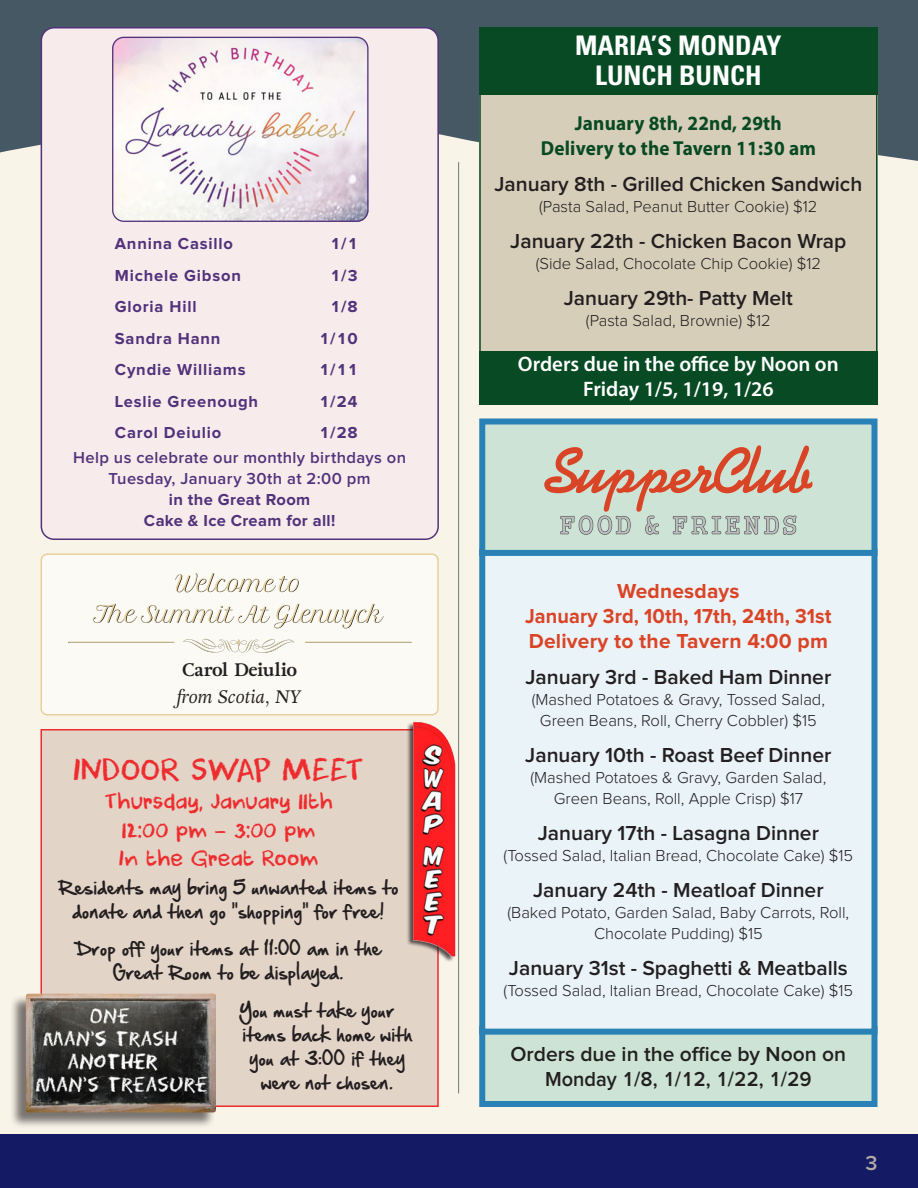
<style>
.page{position:relative;width:918px;height:1188px;background:#fff}
.page>*{position:absolute;margin:0;border:0;box-sizing:border-box;transform-origin:0 0}
.t1{font:30px "DK Cool Crayon";color:#ee2b2d}
.t2{font:700 condensed 27px/30px "Univers LT Pro";color:#fff;text-align:center}
.supper_club_entre{font:600 21px/25.2px "Proxima Nova";color:#231f20;text-align:center}
.t3{font:700 21px/25.2px "Proxima Nova";letter-spacing:.01em;color:#da4426;text-align:center}
.t4{font:21px "DK Cool Crayon";color:#ee2b2d}
.supper_club_entre-2{font:600 21px/25.2px "Myriad Pro";color:#fff;text-align:center}
.t5{font:600 21px "Proxima Nova";color:#b3a8a2}
.t6{font:700 20.25px/24.3px "Myriad Pro";letter-spacing:.01em;color:#074a23;text-align:center;scale:.95 1}
.t7{font:italic 18px/27px "Adriane Text";letter-spacing:.01em;color:#231f20}
.supper_club_detail{font:300 16.5px/21px "Proxima Nova";color:#231f20;text-align:center}
.t8{font:16.5px/24px "Hand Of Sean";letter-spacing:.06em;color:#231f20;text-align:center}
.t9{font:700 16.5px "Proxima Nova";letter-spacing:.05em;color:#52327b}
.t10{font:600 16.5px/21px "Proxima Nova";letter-spacing:.025em;color:#52327b;text-align:center}
.s1{font-weight:700}
.s2{font-weight:700;font-style:normal}
</style>
<div class="page">
<div style="left:0;top:0;width:918px;height:202px;background:#475865"></div>
<div style="left:0;top:106px;width:918px;height:1028px;background:#f9f4e8"></div>
<hr style="left:0;top:153px;width:4px;height:1035px;background:#f9f4e8">
<div style="left:0;top:1134px;width:918px;height:54px;background:#141b64"></div>
<div style="left:41px;top:28px;width:397px;height:511px;background:#f7ebeb;border-radius:13px"></div>
<div style="left:41px;top:27px;width:398px;height:513px;border:2px solid #52327b;border-radius:13px"></div>
<img style="left:112px;top:37px;width:255px;height:185px">
<div style="left:112px;top:37px;width:257px;height:185px;border:1px solid #52327b;border-radius:11px"></div>
<hr style="left:458px;top:162px;width:1px;height:931px;background:#6e7c73">
<div style="left:479px;top:1026px;width:399px;height:81px;background:#cce3d5;border:6px solid #2a81b6"></div>
<div style="left:482px;top:552px;width:392px;height:480px;background:#eaf3f8"></div>
<div style="left:479px;top:549px;width:399px;height:486px;border:6px solid #2a81b6"></div>
<div style="left:479px;top:418px;width:399px;height:138px;background:#cce3d5;border:6px solid #2a81b6"></div>
<svg style="left:544px;top:445px;width:268px;height:105px"></svg>
<div style="left:479px;top:91px;width:399px;height:264px;background:#d7ceba"></div>
<div style="left:479px;top:27px;width:399px;height:67px;background:#074a23"></div>
<div style="left:479px;top:351px;width:399px;height:54px;background:#074a23"></div>
<div style="left:41px;top:554px;width:397px;height:161px;background:#fbfaf4;border-radius:6px"></div>
<div style="left:40px;top:554px;width:399px;height:162px;border:2px solid #e7d09b;border-radius:6px"></div>
<svg style="left:183px;top:639px;width:111px;height:14px"></svg>
<hr style="left:305px;top:642px;width:106px;height:1px;background:#e7d09b">
<hr style="left:68px;top:642px;width:106px;height:1px;background:#475865">
<hr style="left:69px;top:642px;width:105px;height:1px;background:#e7d09b">
<svg style="left:93px;top:604px;width:291px;height:24px"></svg>
<svg style="left:175px;top:573px;width:124px;height:19px"></svg>
<div style="left:40px;top:729px;width:399px;height:378px;background:#e3d4c8;border:2px solid #ee2b2d"></div>
<div style="left:10px;top:995px;width:205px;height:134px;background:#231f20;opacity:.6"></div>
<img style="left:26px;top:994px;width:190px;height:118px">
<img style="left:404px;top:720px;width:57px;height:240px">
<div style="left:479px;top:27px;width:399px;height:378px;border:2px solid #074a23"></div>
<p class="t9" style="left:115px;top:236px;width:120px">Annina Casillo</p>
<p class="t9" style="left:330px;top:236px;width:29px">1/1</p>
<p class="t9" style="left:115px;top:268px;width:128px">Michele Gibson</p>
<p class="t9" style="left:330px;top:268px;width:29px">1/3</p>
<p class="t9" style="left:115px;top:299px;width:83px">Gloria Hill</p>
<p class="t9" style="left:330px;top:299px;width:29px">1/8</p>
<p class="t9" style="left:115px;top:331px;width:107px">Sandra Hann</p>
<p class="t9" style="left:319px;top:331px;width:40px">1/10</p>
<p class="t9" style="left:115px;top:362px;width:132px">Cyndie Williams</p>
<p class="t9" style="left:319px;top:362px;width:40px">1/11</p>
<p class="t9" style="left:115px;top:394px;width:145px">Leslie Greenough</p>
<p class="t9" style="left:319px;top:394px;width:40px">1/24</p>
<p class="t9" style="left:115px;top:425px;width:108px">Carol Deiulio</p>
<p class="t9" style="left:319px;top:425px;width:40px">1/28</p>
<p class="t10" style="left:73px;top:448px;width:334px">Help us celebrate our monthly birthdays on<br>Tuesday, January 30th at 2:00 pm<br><span class="s1">in the Great Room<br>Cake &amp; Ice Cream for all!</span></p>
<p class="t7" style="left:177px;top:658px;width:126px"><span class="s2">Carol Deiulio </span>from Scotia, NY</p>
<p class="t1" style="left:73px;top:751px;width:292px">INDOOR SWAP MEET</p>
<p class="t4" style="left:104px;top:789px;width:230px">Thursday, January 11th</p>
<p class="t4" style="left:122px;top:817px;width:195px">12:00 pm - 3:00 pm</p>
<p class="t4" style="left:119px;top:846px;width:201px">In the Great Room</p>
<p class="t8" style="left:59px;top:875px;width:341px">Residents may bring 5 unwanted items to donate and then go “shopping” for free!</p>
<p class="t8" style="left:76px;top:937px;width:306px">Drop off your items at 11:00 am in the<br>Great Room to be displayed.</p>
<p class="t8" style="left:239px;top:998px;width:156px">You must take your</p>
<p class="t8" style="left:243px;top:1022px;width:170px">items back home with</p>
<p class="t8" style="left:250px;top:1046px;width:156px">you at 3:00 if they</p>
<p class="t8" style="left:261px;top:1070px;width:134px">were not chosen.</p>
<p class="t2" style="left:575px;top:30px;width:208px">MARIA’S MONDAY<br>LUNCH BUNCH</p>
<p class="t6" style="left:541px;top:111px;width:291px">January 8th, 22nd, 29th<br>Delivery to the Tavern 11:30 am</p>
<p class="supper_club_entre" style="left:494px;top:172px;width:369px">January 8th - Grilled Chicken Sandwich</p>
<p class="supper_club_detail" style="left:539px;top:196px;width:280px">(Pasta Salad, Peanut Butter Cookie) $12</p>
<p class="supper_club_entre" style="left:510px;top:229px;width:338px">January 22th - Chicken Bacon Wrap</p>
<p class="supper_club_detail" style="left:536px;top:253px;width:287px">(Side Salad, Chocolate Chip Cookie) $12</p>
<p class="supper_club_entre" style="left:564px;top:286px;width:231px">January 29th- Patty Melt</p>
<p class="supper_club_detail" style="left:586px;top:310px;width:186px">(Pasta Salad, Brownie) $12</p>
<p class="supper_club_entre-2" style="left:518px;top:350px;width:322px">Orders due in the office by Noon on<br>Friday 1/5, 1/19, 1/26</p>
<p class="t3" style="left:525px;top:579px;width:308px">Wednesdays<br>January 3rd, 10th, 17th, 24th, 31st<br>Delivery to the Tavern 4:00 pm</p>
<p class="supper_club_entre" style="left:525px;top:665px;width:307px">January 3rd - Baked Ham Dinner</p>
<p class="supper_club_detail" style="left:532px;top:690px;width:295px">(Mashed Potatoes &amp; Gravy, Tossed Salad,<br>Green Beans, Roll, Cherry Cobbler) $15</p>
<p class="supper_club_entre" style="left:525px;top:743px;width:308px">January 10th - Roast Beef Dinner</p>
<p class="supper_club_detail" style="left:530px;top:768px;width:297px">(Mashed Potatoes &amp; Gravy, Garden Salad,<br>Green Beans, Roll, Apple Crisp) $17</p>
<p class="supper_club_entre" style="left:538px;top:821px;width:283px">January 17th - Lasagna Dinner</p>
<p class="supper_club_detail" style="left:504px;top:846px;width:351px">(Tossed Salad, Italian Bread, Chocolate Cake) $15</p>
<p class="supper_club_entre" style="left:533px;top:878px;width:292px">January 24th - Meatloaf Dinner</p>
<p class="supper_club_detail" style="left:507px;top:903px;width:343px">(Baked Potato, Garden Salad, Baby Carrots, Roll,<br>Chocolate Pudding) $15</p>
<p class="supper_club_entre" style="left:509px;top:956px;width:340px">January 31st - Spaghetti &amp; Meatballs</p>
<p class="supper_club_detail" style="left:504px;top:981px;width:351px">(Tossed Salad, Italian Bread, Chocolate Cake) $15</p>
<p class="supper_club_entre" style="left:511px;top:1042px;width:337px">Orders due in the office by Noon on<br>Monday 1/8, 1/12, 1/22, 1/29</p>
<p class="t5" style="left:865px;top:1153px;width:14px">3</p>
</div>
